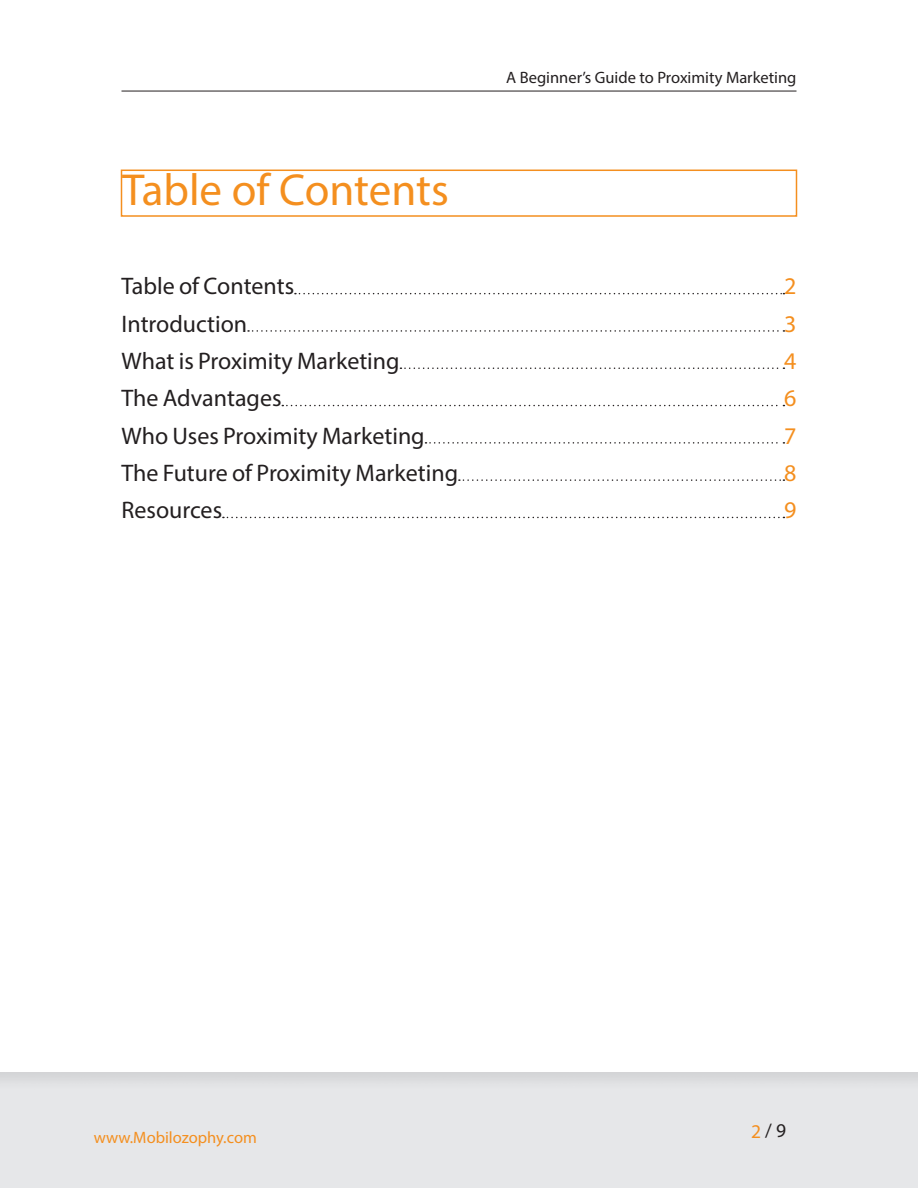
<style>
.page{position:relative;width:918px;height:1188px;background:#fff}
.page>*{position:absolute;margin:0;border:0;box-sizing:border-box;transform-origin:0 0}
.Title_30{font:45px "Myriad Pro";color:#f48f1f}
.TOC_Title{font:24px "Myriad Pro";color:#231f20}
.TOC_Title-2{font:24px "Myriad Pro";color:#f48f1f}
.Page_number_-_actual{font:19.5px "Myriad Pro";color:#231f20}
.Book_title{font:16.5px "Myriad Pro";color:#231f20}
.Book_title-2{font:16.5px "Myriad Pro";color:#f48f1f}
.s1{color:#f48f1f}
</style>
<div class="page">
<div style="left:0;top:1066px;width:918px;height:122px;background:#231f20;opacity:.1"></div>
<hr style="left:122px;top:91px;width:674px;height:1px;background:#231f20">
<svg style="left:295px;top:293px;width:489px;height:1px"></svg>
<svg style="left:248px;top:330px;width:536px;height:2px"></svg>
<svg style="left:400px;top:367px;width:384px;height:2px"></svg>
<svg style="left:282px;top:405px;width:502px;height:1px"></svg>
<svg style="left:426px;top:442px;width:358px;height:2px"></svg>
<svg style="left:459px;top:479px;width:325px;height:2px"></svg>
<svg style="left:223px;top:517px;width:561px;height:1px"></svg>
<div style="left:121px;top:170px;width:676px;height:47px;border:2px solid #f48f1f"></div>
<p class="Title_30" style="left:122px;top:162px;width:328px">Table of Contents</p>
<p class="Book_title" style="left:506px;top:67px;width:292px">A Beginner’s Guide to Proximity Marketing</p>
<p class="TOC_Title" style="left:122px;top:272px;width:174px">Table of Contents</p>
<p class="TOC_Title-2" style="left:784px;top:272px;width:14px">2</p>
<p class="TOC_Title" style="left:122px;top:309px;width:127px">Introduction</p>
<p class="TOC_Title-2" style="left:784px;top:309px;width:14px">3</p>
<p class="TOC_Title" style="left:122px;top:346px;width:280px">What is Proximity Marketing</p>
<p class="TOC_Title-2" style="left:784px;top:346px;width:14px">4</p>
<p class="TOC_Title" style="left:122px;top:383px;width:162px">The Advantages</p>
<p class="TOC_Title-2" style="left:784px;top:383px;width:14px">6</p>
<p class="TOC_Title" style="left:122px;top:421px;width:305px">Who Uses Proximity Marketing</p>
<p class="TOC_Title-2" style="left:784px;top:421px;width:14px">7</p>
<p class="TOC_Title" style="left:122px;top:458px;width:338px">The Future of Proximity Marketing</p>
<p class="TOC_Title-2" style="left:784px;top:458px;width:14px">8</p>
<p class="TOC_Title" style="left:122px;top:495px;width:102px">Resources</p>
<p class="TOC_Title-2" style="left:784px;top:495px;width:14px">9</p>
<p class="Book_title-2" style="left:94px;top:1128px;width:165px">www.Mobilozophy.com</p>
<p class="Page_number_-_actual" style="left:751px;top:1119px;width:36px"><span class="s1">2</span>/ 9</p>
</div>
